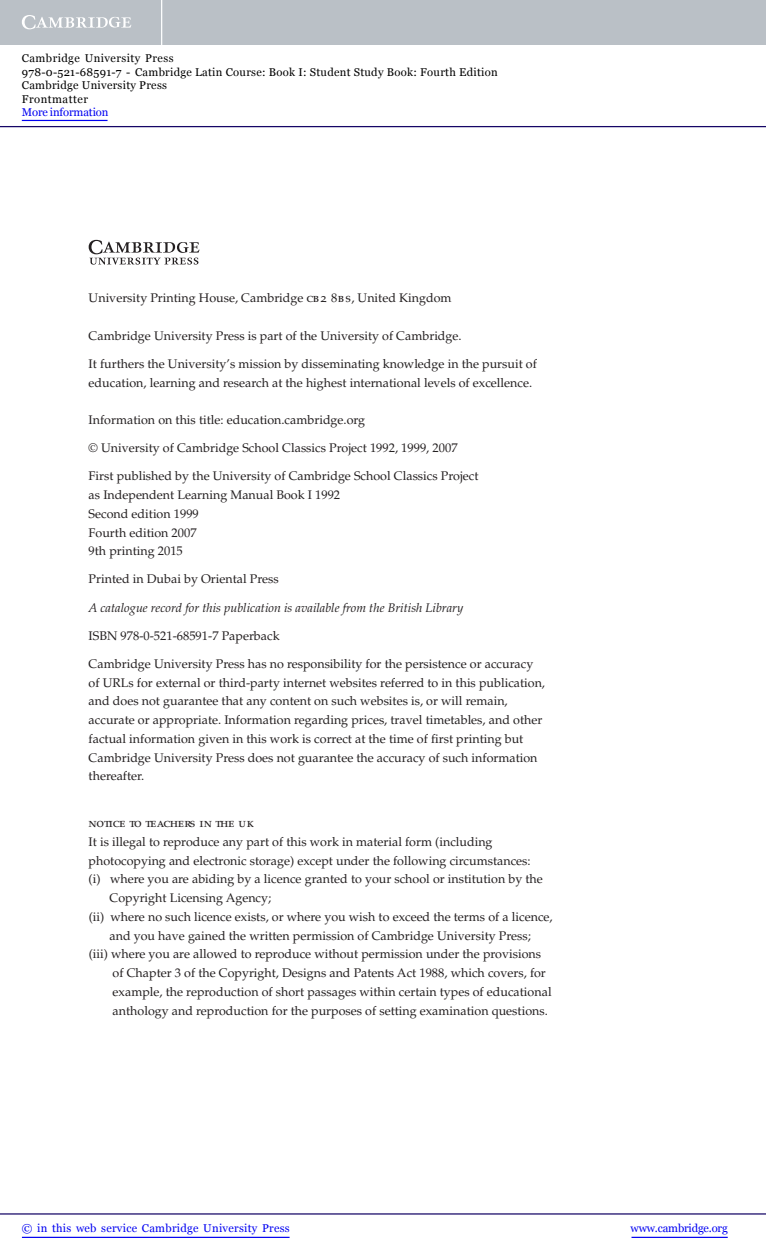
<style>
.page{position:relative;width:766px;height:1255px;background:#fff}
.page>*{position:absolute;margin:0;border:0;box-sizing:border-box;transform-origin:0 0}
.t1{font:12.5px/18.8px "Palatino";color:#231f20}
.t2{font:italic 12.5px "Palatino";color:#231f20}
.t3{font:12.5px "Palatino SC";letter-spacing:-.035em;color:#231f20}
.t4{font:11.25px/13.5px "Georgia";letter-spacing:.025em;color:#000}
.t5{font:11.25px "Georgia";letter-spacing:.025em;color:#0000f1}
.t6{font:11.25px "Georgia";letter-spacing:-.015em;color:#0000f1}
.t7{font:11.25px "Georgia";letter-spacing:-.01em;color:#0000f1}
.s1{font-family:"Palatino SC"}
</style>
<div class="page">
<svg style="left:89px;top:240px;width:110px;height:25px"></svg>
<div style="left:0;top:0;width:765px;height:45px;background:#bac0c6"></div>
<svg style="left:22px;top:15px;width:109px;height:14px"></svg>
<hr style="left:161px;top:0;width:1px;height:45px;background:#fff">
<hr style="left:0;top:126px;width:765px;height:1px;background:#150666">
<hr style="left:631px;top:1237px;width:96px;height:1px;background:#0000f1">
<hr style="left:0;top:1213px;width:765px;height:1px;background:#150666">
<hr style="left:22px;top:1237px;width:267px;height:1px;background:#0000f1">
<hr style="left:22px;top:120px;width:85px;height:1px;background:#0000f1">
<p class="t4" style="left:22px;top:52px;width:477px">Cambridge University Press<br>978-0-521-68591-7 - Cambridge Latin Course: Book I: Student Study Book: Fourth Edition Cambridge University Press<br>Frontmatter</p>
<p class="t7" style="left:22px;top:106px;width:88px">More information</p>
<p class="t1" style="left:89px;top:289px;width:364px">University Printing House, Cambridge <span class="s1">cb2</span> 8<span class="s1">bs</span>, United Kingdom</p>
<p class="t1" style="left:89px;top:326px;width:374px">Cambridge University Press is part of the University of Cambridge.</p>
<p class="t1" style="left:89px;top:354px;width:449px">It furthers the University’s mission by disseminating knowledge in the pursuit of education, learning and research at the highest international levels of excellence.</p>
<p class="t1" style="left:89px;top:411px;width:278px">Information on this title: education.cambridge.org</p>
<p class="t1" style="left:89px;top:439px;width:370px">© University of Cambridge School Classics Project 1992, 1999, 2007</p>
<p class="t1" style="left:89px;top:467px;width:391px">First published by the University of Cambridge School Classics Project as Independent Learning Manual Book I 1992<br>Second edition 1999<br>Fourth edition 2007<br>9th printing 2015</p>
<p class="t1" style="left:89px;top:570px;width:191px">Printed in Dubai by Oriental Press</p>
<p class="t2" style="left:89px;top:600px;width:376px">A catalogue record for this publication is available from the British Library</p>
<p class="t1" style="left:89px;top:626px;width:192px">ISBN 978-0-521-68591-7 Paperback</p>
<p class="t1" style="left:89px;top:654px;width:458px">Cambridge University Press has no responsibility for the persistence or accuracy of URLs for external or third-party internet websites referred to in this publication, and does not guarantee that any content on such websites is, or will remain, accurate or appropriate. Information regarding prices, travel timetables, and other factual information given in this work is correct at the time of first printing but Cambridge University Press does not guarantee the accuracy of such information thereafter.</p>
<p class="t3" style="left:89px;top:816px;width:166px">notice to teachers in the uk</p>
<p class="t1" style="left:89px;top:832px;width:405px">It is illegal to reproduce any part of this work in material form (including</p>
<p class="t1" style="left:89px;top:851px;width:443px">photocopying and electronic storage) except under the following circumstances:</p>
<p class="t1" style="left:89px;top:870px;width:455px">(i) where you are abiding by a licence granted to your school or institution by the</p>
<p class="t1" style="left:109px;top:889px;width:163px">Copyright Licensing Agency;</p>
<p class="t1" style="left:89px;top:907px;width:465px">(ii) where no such licence exists, or where you wish to exceed the terms of a licence,</p>
<p class="t1" style="left:109px;top:926px;width:422px">and you have gained the written permission of Cambridge University Press;</p>
<p class="t1" style="left:89px;top:945px;width:454px">(iii) where you are allowed to reproduce without permission under the provisions</p>
<p class="t1" style="left:113px;top:964px;width:434px">of Chapter 3 of the Copyright, Designs and Patents Act 1988, which covers, for</p>
<p class="t1" style="left:113px;top:982px;width:440px">example, the reproduction of short passages within certain types of educational</p>
<p class="t1" style="left:113px;top:1001px;width:436px">anthology and reproduction for the purposes of setting examination questions.</p>
<p class="t5" style="left:22px;top:1221px;width:269px">© in this web service Cambridge University Press</p>
<p class="t6" style="left:630px;top:1221px;width:99px">www.cambridge.org</p>
</div>
